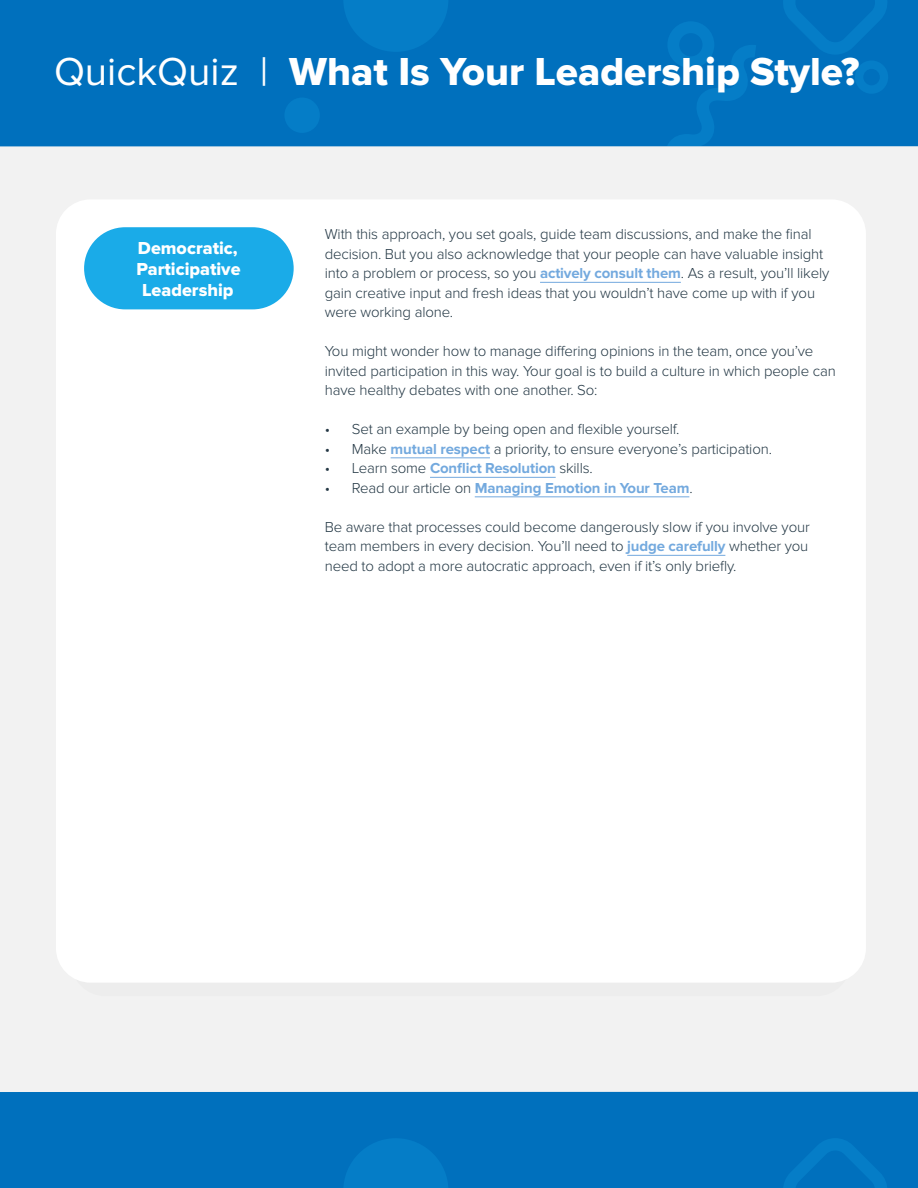
<style>
.page{position:relative;width:918px;height:1188px;background:#fff}
.page>*{position:absolute;margin:0;border:0;box-sizing:border-box;transform-origin:0 0}
.t1{font:40.5px "Proxima Nova Extrabld";color:#fff}
.t2{font:18px/21px "Proxima Nova Extrabld";color:#fff;text-align:center}
.t3{font:300 15px/19.5px "Proxima Nova";letter-spacing:-.01em;color:#243845}
.t4{font:700 15px "Proxima Nova";letter-spacing:-.01em;color:#73a9de}
.s1{font-family:"Proxima Nova"}
.s2{font-weight:700;color:#73a9de}
.s3{font-weight:300;color:#243845}
</style>
<div class="page">
<div style="left:0;top:0;width:918px;height:450px;background:#0070bd"></div>
<svg style="left:344px;top:0;width:104px;height:52px"></svg>
<div style="left:284px;top:98px;width:36px;height:35px;background:#057dc7;border-radius:50%"></div>
<svg style="left:668px;top:22px;width:88px;height:124px"></svg>
<div style="left:0;top:146px;width:918px;height:1014px;background:#f2f2f2"></div>
<div style="left:0;top:1092px;width:918px;height:96px;background:#0070bd"></div>
<svg style="left:784px;top:1138px;width:103px;height:50px"></svg>
<svg style="left:344px;top:1139px;width:104px;height:49px"></svg>
<svg style="left:783px;top:0;width:105px;height:93px"></svg>
<div style="left:71px;top:766px;width:780px;height:230px;background:#ededed;border-radius:35px"></div>
<div style="left:56px;top:199px;width:810px;height:784px;background:#fff;border-radius:35px"></div>
<div style="left:84px;top:227px;width:210px;height:82px;background:#1aabe8;border-radius:41px"></div>
<hr style="left:540px;top:282px;width:141px;height:1px;background:#73a9de">
<hr style="left:391px;top:457px;width:99px;height:1px;background:#73a9de">
<hr style="left:430px;top:477px;width:126px;height:1px;background:#73a9de">
<hr style="left:475px;top:496px;width:214px;height:1px;background:#73a9de">
<hr style="left:627px;top:555px;width:98px;height:1px;background:#73a9de">
<h1 class="t1" style="left:54px;top:48px;width:807px"><span class="s1">QuickQuiz |</span> What Is Your Leadership Style?</h1>
<p class="t2" style="left:137px;top:238px;width:106px">Democratic,<br>Participative<br>Leadership</p>
<p class="t3" style="left:325px;top:225px;width:506px">With this approach, you set goals, guide team discussions, and make the final decision. But you also acknowledge that your people can have valuable insight into a problem or process, so you <span class="s2">actively consult them</span>. As a result, you’ll likely gain creative input and fresh ideas that you wouldn’t have come up with if you were working alone.</p>
<p class="t3" style="left:325px;top:342px;width:513px">You might wonder how to manage differing opinions in the team, once you’ve invited participation in this way. Your goal is to build a culture in which people can have healthy debates with one another. So:</p>
<p class="t3" style="left:325px;top:420px;width:356px">• Set an example by being open and flexible yourself.</p>
<p class="t3" style="left:325px;top:439px;width:449px">• Make <span class="s2">mutual respect</span> a priority, to ensure everyone’s participation.</p>
<p class="t4" style="left:325px;top:459px;width:270px"><span class="s3">• Learn some</span> Conflict Resolution <span class="s3">skills.</span></p>
<p class="t4" style="left:325px;top:479px;width:369px"><span class="s3">• Read our article on</span> Managing Emotion in Your Team<span class="s3">.</span></p>
<p class="t3" style="left:325px;top:517px;width:487px;text-align:justify">Be aware that processes could become dangerously slow if you involve your team members in every decision. You’ll need to <span class="s2">judge carefully</span> whether you need to adopt a more autocratic approach, even if it’s only briefly.</p>
</div>
